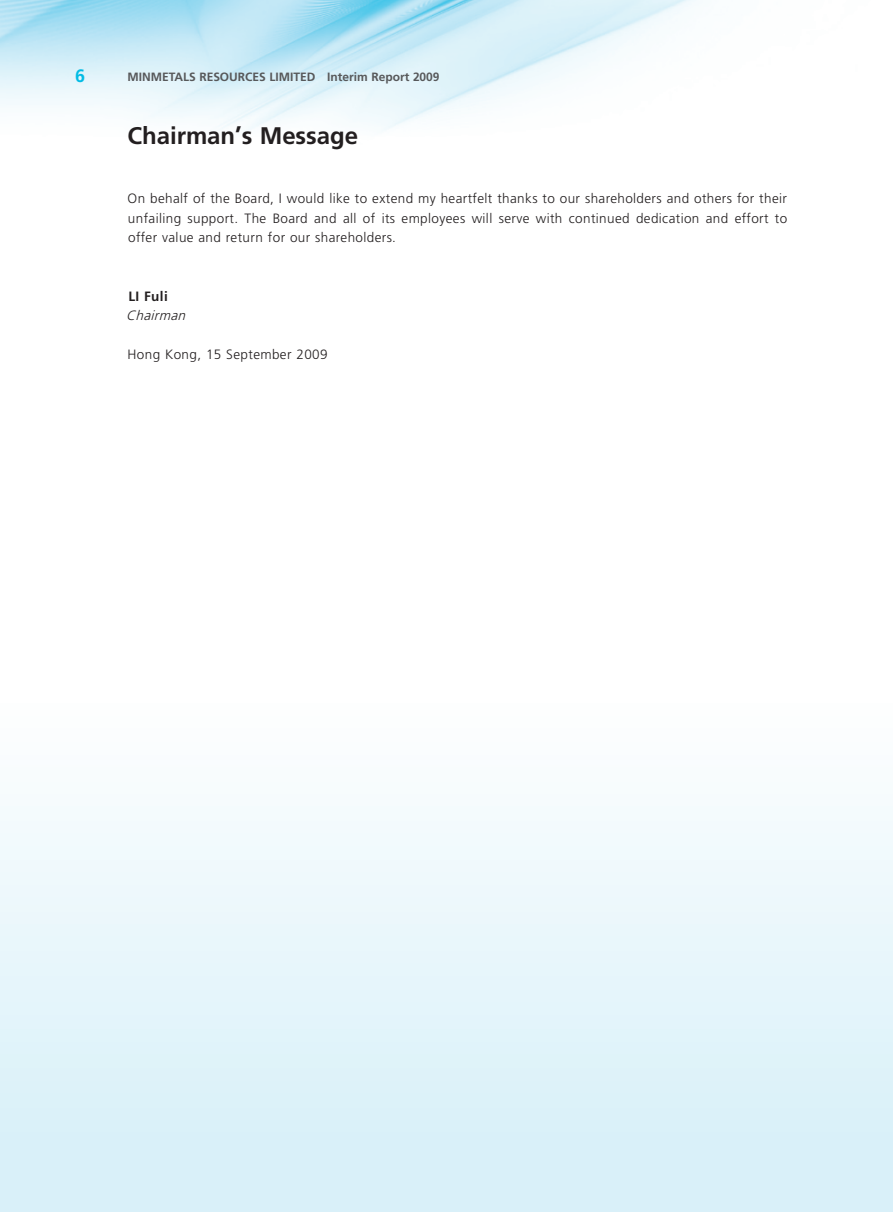
<style>
.page{position:relative;width:893px;height:1212px;background:#fff}
.page>*{position:absolute;margin:0;border:0;box-sizing:border-box;transform-origin:0 0}
.t1{font:700 24px "Frutiger LT Std";color:#231f20}
.t2{font:700 18px "Frutiger LT Std";color:#02bce5}
.t3{font:300 13.5px/19.5px "Frutiger LT Std";letter-spacing:.03em;color:#231f20;text-align:justify}
.t4{font:italic 300 13.5px "Frutiger LT Std";color:#231f20}
.t5{font:700 13.5px "Frutiger LT Std";letter-spacing:.03em;color:#231f20}
.t6{font:700 12px "Frutiger LT Std";color:#57585a}
</style>
<div class="page">
<img style="left:0;top:0;width:697px;height:131px">
<div style="left:0;top:698px;width:893px;height:514px;background:linear-gradient(to bottom,#fdfefe,#d4eff8)"></div>
<h2 class="t2" style="left:75px;top:65px;width:12px">6</h2>
<p class="t6" style="left:128px;top:70px;width:314px">MINMETALS RESOURCES LIMITED Interim Report 2009</p>
<h1 class="t1" style="left:128px;top:121px;width:232px">Chairman’s Message</h1>
<p class="t3" style="left:128px;top:189px;width:661px">On behalf of the Board, I would like to extend my heartfelt thanks to our shareholders and others for their unfailing support. The Board and all of its employees will serve with continued dedication and effort to offer value and return for our shareholders.</p>
<p class="t5" style="left:128px;top:288px;width:41px">LI Fuli</p>
<p class="t4" style="left:126px;top:308px;width:65px">Chairman</p>
<p class="t3" style="left:128px;top:345px;width:202px">Hong Kong, 15 September 2009</p>
</div>
